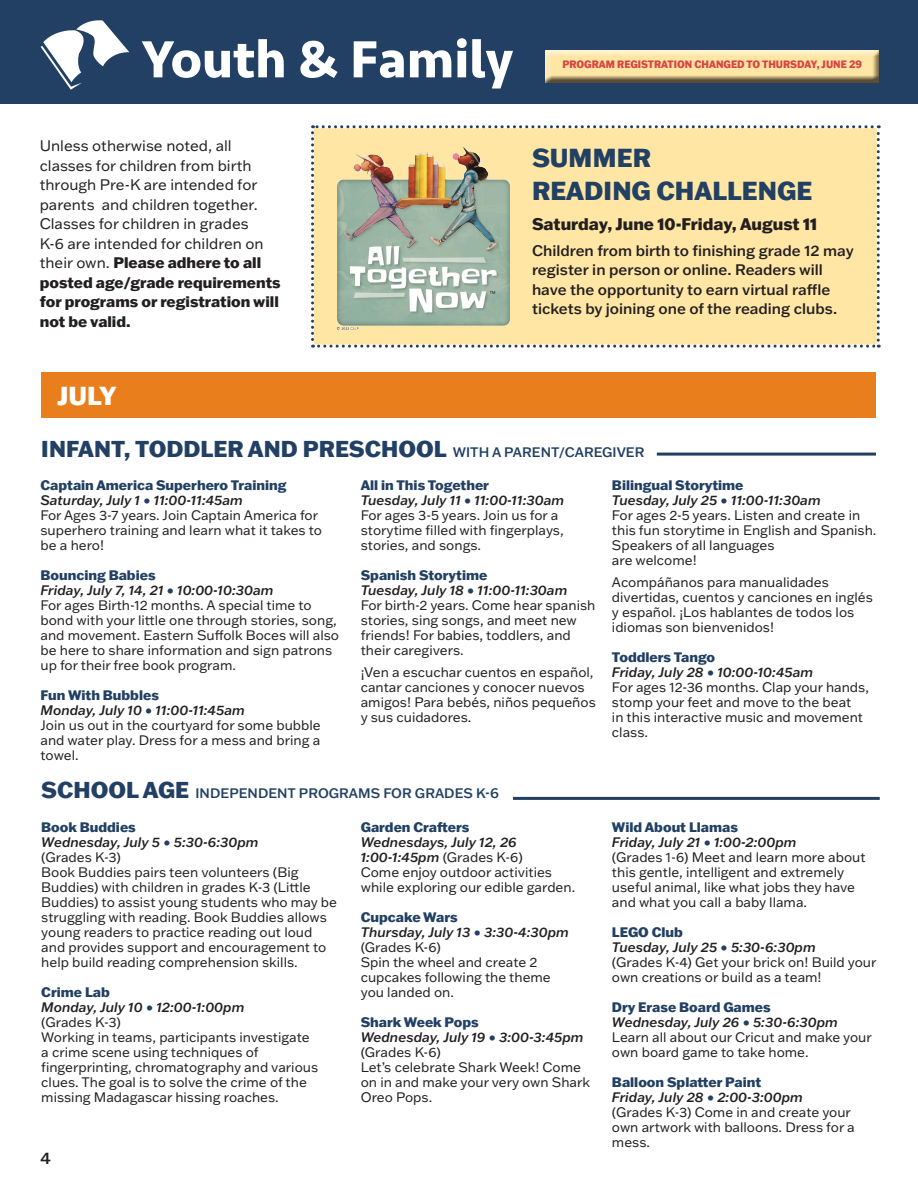
<style>
.page{position:relative;width:918px;height:1188px;background:#fff}
.page>*{position:absolute;margin:0;border:0;box-sizing:border-box;transform-origin:0 0}
.t1{font:700 54.15px "Seravek";color:#fff}
.t2{font:800 25.5px/33px "Franklin Gothic ATF";color:#214063}
.t3{font:800 25.5px "Franklin Gothic ATF";color:#fff}
.t4{font:800 22.5px "Franklin Gothic ATF";color:#214063}
.t5{font:800 16.5px "Franklin Gothic ATF";color:#231f20}
.t6{font:500 16.5px "Franklin Gothic ATF";color:#231f20}
.t7{font:15px/19.5px "Franklin Gothic ATF";color:#231f20}
.t8{font:500 15px/19.5px "Franklin Gothic ATF";color:#231f20}
.t9{font:13.5px/15px "Franklin Gothic ATF";color:#231f20}
.t10{font:500 13.5px "Franklin Gothic ATF";color:#214063}
.t11{font:800 13.5px "Franklin Gothic ATF";color:#214063}
.t12{font:800 10.5px "Franklin Gothic ATF";color:#d94344;scale:.94 1}
.s1{font-weight:800}
.s2{font-weight:500;font-size:13.5px}
.s3{font-weight:800;color:#214063}
.s4{font-weight:500;font-style:italic}
.s5{font-weight:500;font-style:italic;color:#214063}
.s6{font-weight:800;font-size:22.5px}
</style>
<div class="page">
<div style="left:0;top:0;width:918px;height:104px;background:#214063"></div>
<div style="left:311px;top:125px;width:569px;height:223px;background:#ffe6a4"></div>
<svg style="left:41px;top:20px;width:88px;height:70px"></svg>
<div style="left:543px;top:49px;width:337px;height:35px;background:#231f20;opacity:.75"></div>
<img style="left:330px;top:142px;width:187px;height:191px">
<div style="left:41px;top:373px;width:835px;height:45px;background:#e87f1c"></div>
<hr style="left:657px;top:453px;width:219px;height:3px;background:#223f60">
<hr style="left:513px;top:797px;width:367px;height:3px;background:#223f60">
<h1 class="t1" style="left:142px;top:16px;width:373px">Youth &amp; Family</h1>
<p class="t12" style="left:562px;top:57px;width:320px">PROGRAM REGISTRATION CHANGED TO THURSDAY, JUNE 29</p>
<p class="t7" style="left:40px;top:136px;width:242px">Unless otherwise noted, all classes for children from birth through Pre-K are intended for parents and children together.<br>Classes for children in grades<br>K-6 are intended for children on their own. <span class="s1">Please adhere to all posted age/grade requirements for programs or registration will not be valid.</span></p>
<h2 class="t2" style="left:532px;top:141px;width:282px">SUMMER<br>READING CHALLENGE</h2>
<p class="t5" style="left:532px;top:213px;width:287px">Saturday, June 10-Friday, August 11</p>
<p class="t8" style="left:532px;top:240px;width:323px">Children from birth to finishing grade 12 may register in person or online. Readers will have the opportunity to earn virtual raffle tickets by joining one of the reading clubs.</p>
<h2 class="t3" style="left:57px;top:379px;width:61px">JULY</h2>
<h3 class="t4" style="left:41px;top:434px;width:605px">INFANT, TODDLER AND PRESCHOOL <span class="s2">WITH A PARENT/CAREGIVER</span></h3>
<p class="t9" style="left:41px;top:477px;width:283px"><span class="s3">Captain America Superhero Training </span><span class="s4">Saturday, July 1</span> <span class="s5">•</span> <span class="s4">11:00-11:45am<br></span>For Ages 3-7 years. Join Captain America for superhero training and learn what it takes to be a hero!</p>
<p class="t9" style="left:41px;top:567px;width:300px"><span class="s3">Bouncing Babies<br></span><span class="s4">Friday, July 7, 14, 21</span> <span class="s5">•</span> <span class="s4">10:00-10:30am<br></span>For ages Birth-12 months. A special time to bond with your little one through stories, song, and movement. Eastern Suffolk Boces will also be here to share information and sign patrons up for their free book program.</p>
<p class="t9" style="left:41px;top:687px;width:282px"><span class="s3">Fun With Bubbles<br></span><span class="s4">Monday, July 10</span> <span class="s5">•</span> <span class="s4">11:00-11:45am<br></span>Join us out in the courtyard for some bubble and water play. Dress for a mess and bring a towel.</p>
<p class="t9" style="left:361px;top:477px;width:205px"><span class="s3">All in This Together<br></span><span class="s4">Tuesday, July 11</span> <span class="s5">•</span> <span class="s4">11:00-11:30am<br></span>For ages 3-5 years. Join us for a storytime filled with fingerplays, stories, and songs.</p>
<p class="t9" style="left:361px;top:567px;width:236px"><span class="s3">Spanish Storytime<br></span><span class="s4">Tuesday, July 18</span> <span class="s5">•</span> <span class="s4">11:00-11:30am<br></span>For birth-2 years. Come hear spanish stories, sing songs, and meet new friends! For babies, toddlers, and their caregivers.</p>
<p class="t9" style="left:361px;top:664px;width:237px">¡Ven a escuchar cuentos en español, cantar canciones y conocer nuevos amigos! Para bebés, niños pequeños y sus cuidadores.</p>
<p class="t10" style="left:41px;top:784px;width:459px"><span class="s6">SCHOOL AGE</span> INDEPENDENT PROGRAMS FOR GRADES K-6</p>
<p class="t9" style="left:41px;top:819px;width:297px"><span class="s3">Book Buddies<br></span><span class="s4">Wednesday, July 5</span> <span class="s5">•</span> <span class="s4">5:30-6:30pm<br></span>(Grades K-3)<br>Book Buddies pairs teen volunteers (Big Buddies) with children in grades K-3 (Little Buddies) to assist young students who may be struggling with reading. Book Buddies allows young readers to practice reading out loud and provides support and encouragement to help build reading comprehension skills.</p>
<p class="t9" style="left:41px;top:984px;width:278px"><span class="s3">Crime Lab<br></span><span class="s4">Monday, July 10</span> <span class="s5">•</span> <span class="s4">12:00-1:00pm<br></span>(Grades K-3)<br>Working in teams, participants investigate a crime scene using techniques of fingerprinting, chromatography and various clues. The goal is to solve the crime of the missing Madagascar hissing roaches.</p>
<p class="t6" style="left:40px;top:1147px;width:12px">4</p>
<p class="t11" style="left:361px;top:818px;width:110px">Garden Crafters</p>
<p class="t9" style="left:361px;top:834px;width:216px"><span class="s4">Wednesdays, July 12, 26<br>1:00-1:45pm</span> (Grades K-6)<br>Come enjoy outdoor activities while exploring our edible garden.</p>
<p class="t9" style="left:361px;top:909px;width:210px"><span class="s3">Cupcake Wars<br></span><span class="s4">Thursday, July 13</span> <span class="s5">•</span> <span class="s4">3:30-4:30pm </span>(Grades K-6)<br>Spin the wheel and create 2 cupcakes following the theme you landed on.</p>
<p class="t9" style="left:361px;top:1014px;width:231px"><span class="s3">Shark Week Pops<br></span><span class="s4">Wednesday, July 19</span> <span class="s5">•</span> <span class="s4">3:00-3:45pm </span>(Grades K-6)<br>Let’s celebrate Shark Week! Come on in and make your very own Shark<br>Oreo Pops.</p>
<p class="t9" style="left:612px;top:477px;width:266px"><span class="s3">Bilingual Storytime<br></span><span class="s4">Tuesday, July 25</span> <span class="s5">•</span> <span class="s4">11:00-11:30am<br></span>For ages 2-5 years. Listen and create in this fun storytime in English and Spanish.<br>Speakers of all languages<br>are welcome!</p>
<p class="t9" style="left:612px;top:574px;width:262px">Acompáñanos para manualidades divertidas, cuentos y canciones en inglés y español. ¡Los hablantes de todos los idiomas son bienvenidos!</p>
<p class="t9" style="left:612px;top:649px;width:259px"><span class="s3">Toddlers Tango<br></span><span class="s4">Friday, July 28</span> <span class="s5">•</span> <span class="s4">10:00-10:45am<br></span>For ages 12-36 months. Clap your hands, stomp your feet and move to the beat<br>in this interactive music and movement class.</p>
<p class="t9" style="left:612px;top:819px;width:255px"><span class="s3">Wild About Llamas<br></span><span class="s4">Friday, July 21</span> <span class="s5">•</span> <span class="s4">1:00-2:00pm<br></span>(Grades 1-6) Meet and learn more about this gentle, intelligent and extremely useful animal, like what jobs they have and what you call a baby llama.</p>
<p class="t9" style="left:612px;top:924px;width:266px"><span class="s3">LEGO Club<br></span><span class="s4">Tuesday, July 25</span> <span class="s5">•</span> <span class="s4">5:30-6:30pm<br></span>(Grades K-4) Get your brick on! Build your own creations or build as a team!</p>
<p class="t9" style="left:612px;top:999px;width:261px"><span class="s3">Dry Erase Board Games<br></span><span class="s4">Wednesday, July 26</span> <span class="s5">•</span> <span class="s4">5:30-6:30pm<br></span>Learn all about our Cricut and make your own board game to take home.</p>
<p class="t9" style="left:612px;top:1074px;width:244px"><span class="s3">Balloon Splatter Paint<br></span><span class="s4">Friday, July 28</span> <span class="s5">•</span> <span class="s4">2:00-3:00pm </span>(Grades K-3) Come in and create your own artwork with balloons. Dress for a mess.</p>
</div>
